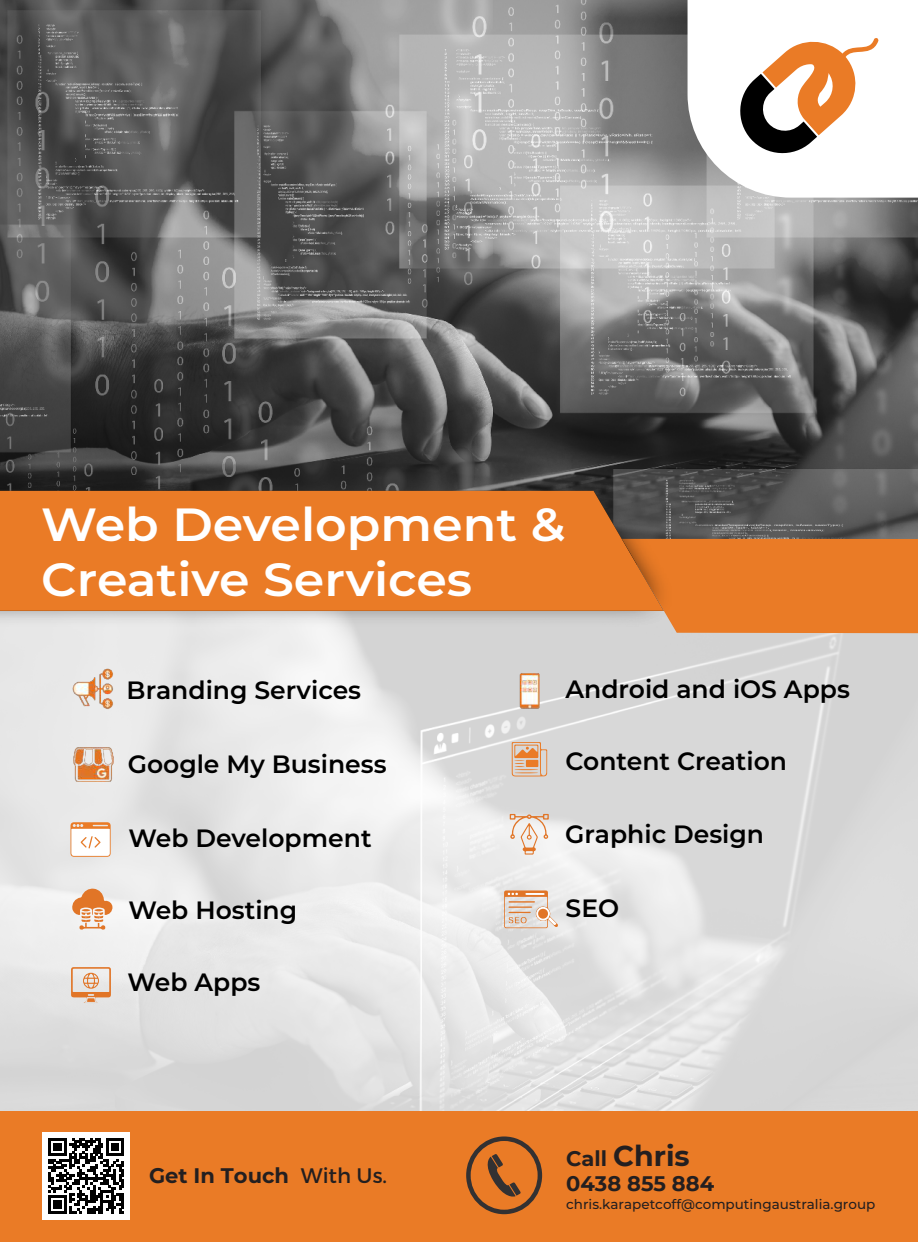
<style>
.page{position:relative;width:918px;height:1242px;background:#fff}
.page>*{position:absolute;margin:0;border:0;box-sizing:border-box;transform-origin:0 0}
.t1{font:600 46.5px/55.8px "Montserrat";color:#fff;scale:1.05 1}
.t2{font:700 28.5px "Montserrat";color:#231f20}
.t3{font:600 25.05px "Montserrat";color:#000}
.t4{font:700 21px "Montserrat";color:#231f20}
.t5{font:500 13.5px "Montserrat";color:#231f20}
.s1{font-weight:400}
.s2{font-size:21px}
</style>
<div class="page">
<img style="left:0;top:633px;width:918px;height:478px">
<div style="left:0;top:1111px;width:918px;height:131px;background:#ea7b26"></div>
<img style="left:0;top:0;width:918px;height:539px">
<svg style="left:688px;top:0;width:230px;height:198px"></svg>
<svg style="left:466px;top:1136px;width:76px;height:78px"></svg>
<div style="left:43px;top:1132px;width:87px;height:87px;background:#fff"></div>
<svg style="left:48px;top:1138px;width:76px;height:76px"></svg>
<div style="left:685px;top:539px;width:233px;height:94px;background:#ea7b26"></div>
<img style="left:0;top:487px;width:685px;height:146px">
<div style="left:0;top:491px;width:664px;height:120px;background:#ea7b26"></div>
<svg style="left:510px;top:814px;width:39px;height:41px"></svg>
<svg style="left:512px;top:742px;width:35px;height:35px"></svg>
<svg style="left:504px;top:890px;width:54px;height:38px;background:#e3cab8"></svg>
<div style="left:538px;top:909px;width:10px;height:10px;background:#e17527;border-radius:50%"></div>
<svg style="left:71px;top:967px;width:40px;height:36px"></svg>
<img style="left:509px;top:670px;width:41px;height:42px">
<img style="left:70px;top:666px;width:44px;height:45px">
<img style="left:70px;top:741px;width:46px;height:46px">
<svg style="left:72px;top:888px;width:41px;height:42px"></svg>
<svg style="left:71px;top:822px;width:40px;height:35px"></svg>
<h1 class="t1" style="left:41px;top:494px;width:501px">Web Development &amp;<br>Creative Services</h1>
<p class="t3" style="left:127px;top:672px;width:236px">Branding Services</p>
<p class="t3" style="left:128px;top:746px;width:260px">Google My Business</p>
<p class="t3" style="left:129px;top:820px;width:245px">Web Development</p>
<p class="t3" style="left:128px;top:892px;width:170px">Web Hosting</p>
<p class="t3" style="left:127px;top:964px;width:134px">Web Apps</p>
<p class="t4" style="left:149px;top:1160px;width:240px">Get In Touch <span class="s1">With Us.</span></p>
<p class="t3" style="left:565px;top:671px;width:286px">Android and iOS Apps</p>
<p class="t3" style="left:566px;top:743px;width:223px">Content Creation</p>
<p class="t3" style="left:565px;top:817px;width:200px">Graphic Design</p>
<p class="t3" style="left:566px;top:891px;width:55px">SEO</p>
<p class="t2" style="left:566px;top:1135px;width:125px"><span class="s2">Call</span> Chris</p>
<p class="t4" style="left:566px;top:1168px;width:149px">0438 855 884</p>
<p class="t5" style="left:566px;top:1195px;width:311px">chris.karapetcoff@computingaustralia.group</p>
</div>
